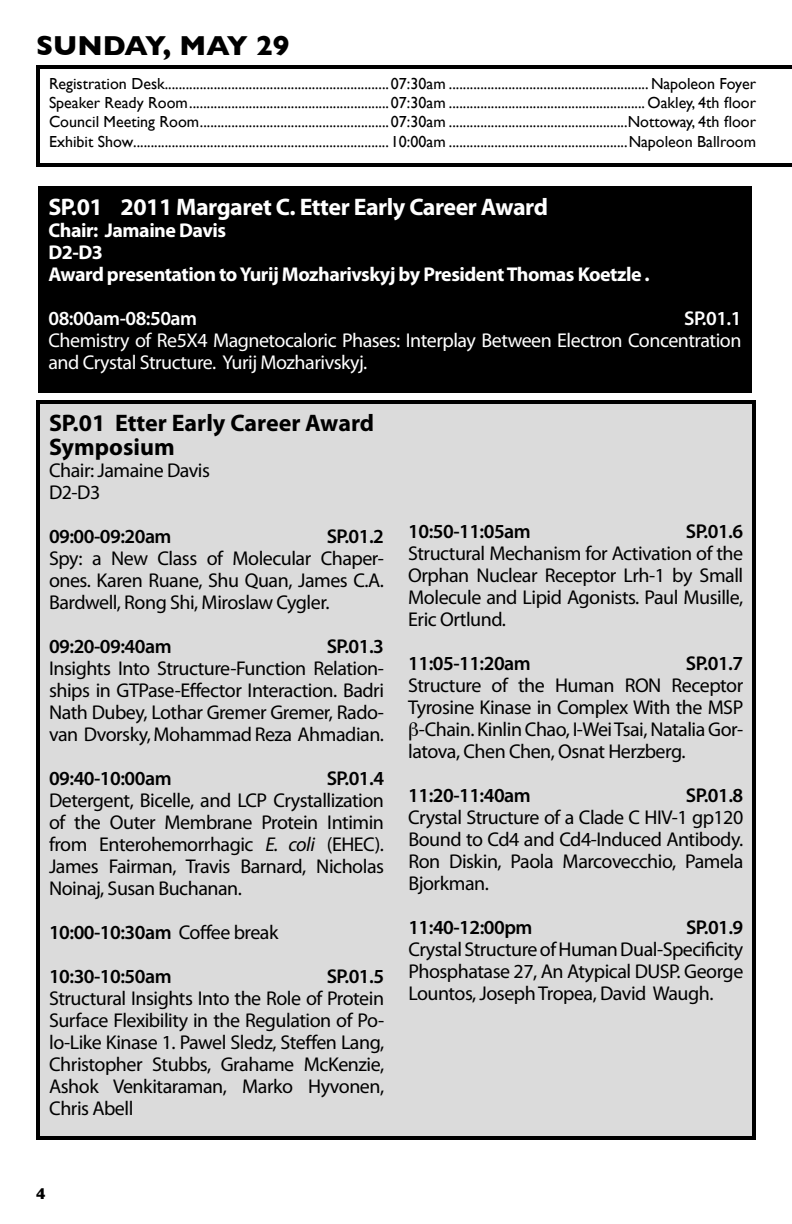
<style>
.page{position:relative;width:792px;height:1224px;background:#fff}
.page>*{position:absolute;margin:0;border:0;box-sizing:border-box;transform-origin:0 0}
.t1{font:700 28px "Gill Sans";color:#000}
.t2{font:700 24px "Myriad Pro";letter-spacing:-.02em;color:#fff}
.t3{font:700 24px/24px "Myriad Pro";color:#000}
.t4{font:20px/22px "Myriad Pro";letter-spacing:-.025em;color:#000;text-align:justify}
.t5{font:600 20px "Myriad Pro";letter-spacing:-.025em;color:#000}
.t6{font:20px/22px "Myriad Pro";letter-spacing:-.025em;color:#fff}
.t7{font:700 20px/22px "Myriad Pro";letter-spacing:-.025em;color:#fff}
.t8{font:600 20px "Myriad Pro";letter-spacing:-.025em;color:#fff}
.t9{font:16px/19.2px "Gill Sans";color:#000;text-align:justify}
.t10{font:700 16px "Gill Sans";color:#000}
.s1{font-style:italic}
.s2{font-weight:400}
</style>
<div class="page">
<svg style="left:36px;top:65px;width:756px;height:102px"></svg>
<div style="left:39px;top:187px;width:712px;height:205px;background:#000"></div>
<div style="left:38px;top:186px;width:714px;height:207px;border:2px solid #000"></div>
<div style="left:38px;top:402px;width:716px;height:736px;background:#dbdbdb"></div>
<div style="left:36px;top:400px;width:720px;height:740px;border:4px solid #000"></div>
<h1 class="t1" style="left:36px;top:29px;width:255px">SUNDAY, MAY 29</h1>
<p class="t9" style="left:49px;top:74px;width:709px">Registration Desk................................................................07:30am ......................................................... Napoleon Foyer Speaker Ready Room.........................................................07:30am ........................................................ Oakley, 4th floor Council Meeting Room......................................................07:30am ...................................................Nottoway, 4th floor Exhibit Show.........................................................................10:00am ...................................................Napoleon Ballroom</p>
<p class="t2" style="left:48px;top:191px;width:501px">SP.01 2011 Margaret C. Etter Early Career Award</p>
<p class="t7" style="left:48px;top:218px;width:603px">Chair: Jamaine Davis<br>D2-D3<br>Award presentation to Yurij Mozharivskyj by President Thomas Koetzle .</p>
<p class="t8" style="left:48px;top:305px;width:150px">08:00am-08:50am</p>
<p class="t8" style="left:684px;top:305px;width:59px">SP.01.1</p>
<p class="t6" style="left:48px;top:328px;width:694px">Chemistry of Re5X4 Magnetocaloric Phases: Interplay Between Electron Concentration and Crystal Structure. Yurij Mozharivskyj.</p>
<p class="t3" style="left:49px;top:410px;width:327px">SP.01 Etter Early Career Award<br>Symposium</p>
<p class="t4" style="left:49px;top:459px;width:163px">Chair: Jamaine Davis<br>D2-D3</p>
<p class="t5" style="left:49px;top:524px;width:124px">09:00-09:20am</p>
<p class="t5" style="left:327px;top:524px;width:59px">SP.01.2</p>
<p class="t4" style="left:49px;top:547px;width:337px">Spy: a New Class of Molecular Chaper&shy;ones. Karen Ruane, Shu Quan, James C.A.<br>Bardwell, Rong Shi, Miroslaw Cygler.</p>
<p class="t5" style="left:49px;top:634px;width:124px">09:20-09:40am</p>
<p class="t5" style="left:327px;top:634px;width:59px">SP.01.3</p>
<p class="t4" style="left:49px;top:657px;width:337px">Insights Into Structure-Function Relation&shy;ships in GTPase-Effector Interaction. Badri Nath Dubey, Lothar Gremer Gremer, Rado&shy;van Dvorsky,MohammadReza Ahmadian.</p>
<p class="t5" style="left:49px;top:766px;width:124px">09:40-10:00am</p>
<p class="t5" style="left:327px;top:766px;width:59px">SP.01.4</p>
<p class="t4" style="left:49px;top:789px;width:337px">Detergent, Bicelle, and LCP Crystallization of the Outer Membrane Protein Intimin from Enterohemorrhagic <span class="s1">E. coli</span> (EHEC).<br>James Fairman, Travis Barnard, Nicholas Noinaj, Susan Buchanan.</p>
<p class="t5" style="left:49px;top:920px;width:231px">10:00-10:30am <span class="s2">Coffee break</span></p>
<p class="t5" style="left:49px;top:964px;width:124px">10:30-10:50am</p>
<p class="t5" style="left:327px;top:964px;width:59px">SP.01.5</p>
<p class="t4" style="left:49px;top:987px;width:337px">Structural Insights Into the Role of Protein Surface Flexibility in the Regulation of Po&shy;lo-Like Kinase 1. Pawel Sledz, Steffen Lang, Christopher Stubbs, Grahame McKenzie, Ashok Venkitaraman, Marko Hyvonen, Chris Abell</p>
<p class="t5" style="left:408px;top:519px;width:124px">10:50-11:05am</p>
<p class="t5" style="left:686px;top:519px;width:59px">SP.01.6</p>
<p class="t4" style="left:408px;top:542px;width:337px">Structural Mechanism for Activation of the Orphan Nuclear Receptor Lrh-1 by Small Molecule and Lipid Agonists. Paul Musille, Eric Ortlund.</p>
<p class="t5" style="left:408px;top:651px;width:124px">11:05-11:20am</p>
<p class="t5" style="left:686px;top:651px;width:59px">SP.01.7</p>
<p class="t4" style="left:408px;top:674px;width:337px">Structure of the Human RON Receptor</p>
<p class="t4" style="left:408px;top:696px;width:337px">Tyrosine Kinase in Complex With the MSP</p>
<p class="t4" style="left:419px;top:718px;width:326px">-Chain. Kinlin Chao, I-WeiTsai, Natalia Gor-</p>
<p class="t4" style="left:408px;top:740px;width:279px">latova, Chen Chen, Osnat Herzberg.</p>
<p class="t5" style="left:408px;top:783px;width:124px">11:20-11:40am</p>
<p class="t5" style="left:686px;top:783px;width:59px">SP.01.8</p>
<p class="t4" style="left:408px;top:806px;width:337px">Crystal Structure of a Clade C HIV-1 gp120<br>Bound to Cd4 and Cd4-Induced Antibody.<br>Ron Diskin, Paola Marcovecchio, Pamela Bjorkman.</p>
<p class="t5" style="left:408px;top:915px;width:126px">11:40-12:00pm</p>
<p class="t5" style="left:686px;top:915px;width:59px">SP.01.9</p>
<p class="t4" style="left:408px;top:938px;width:337px">CrystalStructureofHumanDual-Specificity Phosphatase 27, An Atypical DUSP. George Lountos, JosephTropea, David Waugh.</p>
<p class="t10" style="left:36px;top:1184px;width:11px">4</p>
</div>
